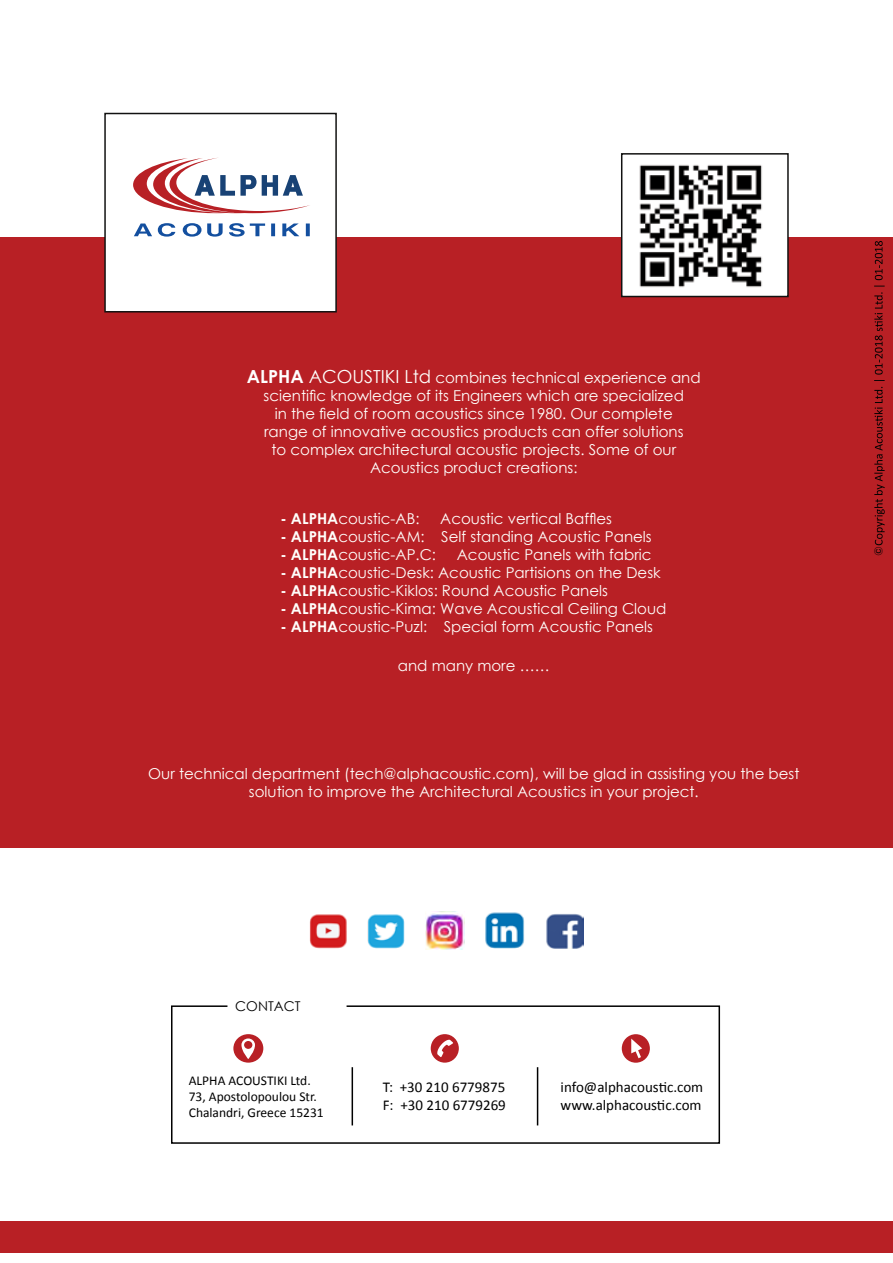
<style>
.page{position:relative;width:893px;height:1263px;background:#fff}
.page>*{position:absolute;margin:0;border:0;box-sizing:border-box;transform-origin:0 0}
.t1{font:15px/18px "Century Gothic";color:#fffffc;text-align:center}
.t2{font:15px/18px "Calibri";color:#000}
.t3{font:13.5px/16.2px "Calibri";color:#000}
.t4{font:13.5px "Century Gothic";color:#000}
.s1{font-weight:700;font-size:18px;color:#fff}
.s2{font-size:18px}
.s3{font-weight:700}
</style>
<div class="page">
<div style="left:0;top:237px;width:892px;height:611px;background:#b82025"></div>
<div style="left:0;top:1221px;width:893px;height:32px;background:#b82025"></div>
<div style="left:104px;top:113px;width:233px;height:199px;background:#fff;border:2px solid #121211"></div>
<svg style="left:134px;top:223px;width:176px;height:14px"></svg>
<svg style="left:133px;top:158px;width:177px;height:55px"></svg>
<svg style="left:171px;top:1005px;width:550px;height:139px"></svg>
<hr style="left:352px;top:1067px;width:1px;height:58px;background:#000">
<hr style="left:537px;top:1067px;width:1px;height:58px;background:#000">
<div style="left:233px;top:1034px;width:30px;height:29px;background:#b82025;border-radius:50%"></div>
<svg style="left:241px;top:1038px;width:14px;height:21px"></svg>
<div style="left:431px;top:1034px;width:28px;height:29px;background:#b82025;border-radius:50%"></div>
<svg style="left:437px;top:1040px;width:16px;height:17px"></svg>
<div style="left:622px;top:1034px;width:28px;height:29px;background:#b82025;border-radius:50%"></div>
<svg style="left:631px;top:1038px;width:11px;height:20px"></svg>
<div style="left:621px;top:153px;width:168px;height:144px;background:#fff;border:2px solid #121211"></div>
<img style="left:639px;top:164px;width:123px;height:124px">
<img style="left:485px;top:912px;width:40px;height:36px">
<img style="left:425px;top:911px;width:39px;height:38px">
<img style="left:368px;top:914px;width:36px;height:35px">
<img style="left:546px;top:914px;width:37px;height:35px">
<img style="left:310px;top:914px;width:37px;height:34px">
<svg style="left:874px;top:241px;width:11px;height:305px"></svg>
<p class="t1" style="left:247px;top:368px;width:455px"><span class="s1">ALPHA</span> <span class="s2">ACOUSTIKI Ltd</span> combines technical experience and scientific knowledge of its Engineers which are specialized<br>in the field of room acoustics since 1980. Our complete<br>range of innovative acoustics products can offer solutions<br>to complex architectural acoustic projects. Some of our Acoustics product creations:</p>
<p class="t1" style="left:280px;top:509px;width:140px"><span class="s3">- ALPHA</span>coustic-AB:</p>
<p class="t1" style="left:440px;top:509px;width:173px">Acoustic vertical Baffles</p>
<p class="t1" style="left:280px;top:527px;width:373px"><span class="s3">- ALPHA</span>coustic-AM: Self standing Acoustic Panels</p>
<p class="t1" style="left:280px;top:545px;width:157px"><span class="s3">- ALPHA</span>coustic-AP.C:</p>
<p class="t1" style="left:457px;top:545px;width:196px">Acoustic Panels with fabric</p>
<p class="t1" style="left:280px;top:563px;width:382px"><span class="s3">- ALPHA</span>coustic-Desk: Acoustic Partisions on the Desk</p>
<p class="t1" style="left:280px;top:581px;width:329px"><span class="s3">- ALPHA</span>coustic-Kiklos: Round Acoustic Panels</p>
<p class="t1" style="left:280px;top:599px;width:387px"><span class="s3">- ALPHA</span>coustic-Kima: Wave Acoustical Ceiling Cloud</p>
<p class="t1" style="left:280px;top:617px;width:374px"><span class="s3">- ALPHA</span>coustic-Puzl: Special form Acoustic Panels</p>
<p class="t1" style="left:398px;top:656px;width:153px">and many more ……</p>
<p class="t1" style="left:148px;top:764px;width:653px">Our technical department (tech@alphacoustic.com), will be glad in assisting you the best solution to improve the Architectural Acoustics in your project.</p>
<p class="t4" style="left:235px;top:996px;width:67px">CONTACT</p>
<p class="t3" style="left:189px;top:1072px;width:136px">ALPHA ACOUSTIKI Ltd.<br>73, Apostolopoulou Str.<br>Chalandri, Greece 15231</p>
<p class="t2" style="left:383px;top:1078px;width:125px">Τ: +30 210 6779875<br>F: +30 210 6779269</p>
<p class="t2" style="left:561px;top:1078px;width:144px">info@alphacoustic.com www.alphacoustic.com</p>
</div>
